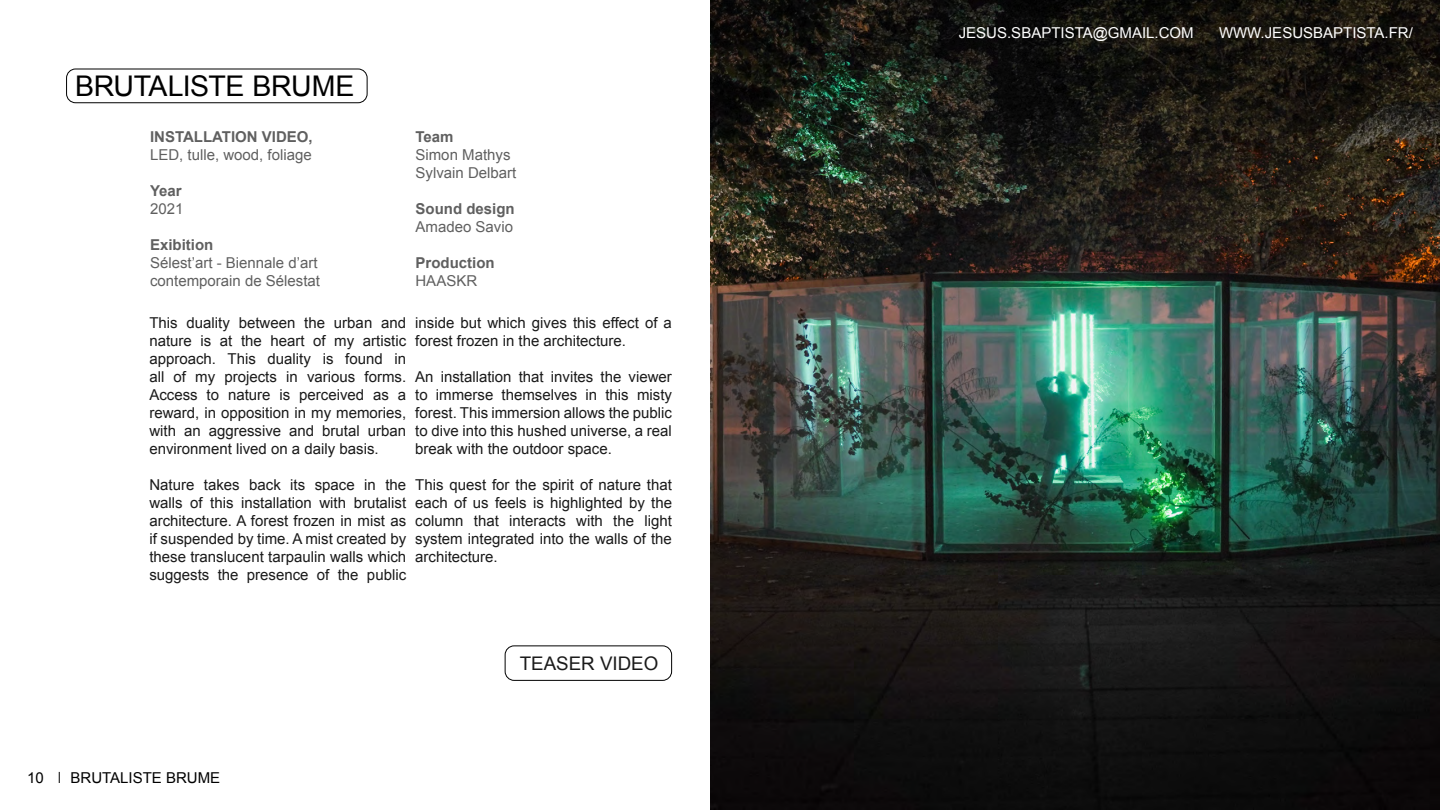
<style>
.page{position:relative;width:1440px;height:810px;background:#fff}
.page>*{position:absolute;margin:0;border:0;box-sizing:border-box;transform-origin:0 0}
.t1{font:28.5px "Arial";letter-spacing:-.015em;color:#000}
.t2{font:18.75px "Arial";color:#1a1a1a}
.t3{font:15px/18px "Arial";color:#1a1a1a;text-align:justify}
.t4{font:700 15px "Arial";color:#1a1a1a}
.t5{font:15px "Arial";color:#fff}
.t6{font:15px "Arial";color:#000}
</style>
<div class="page">
<img style="left:711px;top:0;width:729px;height:810px">
<div style="left:66px;top:69px;width:302px;height:34px;border:1px solid #000;border-radius:9px"></div>
<div style="left:505px;top:646px;width:167px;height:35px;border:1px solid #000;border-radius:9px"></div>
<p class="t1" style="left:75px;top:67px;width:281px">BRUTALISTE BRUME</p>
<p class="t4" style="left:150px;top:127px;width:164px">INSTALLATION VIDEO,</p>
<p class="t3" style="left:150px;top:146px;width:163px">LED, tulle, wood, foliage</p>
<p class="t4" style="left:150px;top:181px;width:33px">Year</p>
<p class="t3" style="left:150px;top:200px;width:35px">2021</p>
<p class="t4" style="left:150px;top:235px;width:65px">Exibition</p>
<p class="t3" style="left:150px;top:254px;width:172px">Sélest’art - Biennale d’art contemporain de Sélestat</p>
<p class="t4" style="left:416px;top:127px;width:40px">Team</p>
<p class="t3" style="left:416px;top:146px;width:102px">Simon Mathys<br>Sylvain Delbart</p>
<p class="t4" style="left:416px;top:199px;width:101px">Sound design</p>
<p class="t3" style="left:416px;top:218px;width:99px">Amadeo Savio</p>
<p class="t4" style="left:416px;top:253px;width:81px">Production</p>
<p class="t3" style="left:416px;top:272px;width:63px">HAASKR</p>
<p class="t3" style="left:149px;top:314px;width:258px">This duality between the urban and nature is at the heart of my artistic approach. This duality is found in all of my projects in various forms.<br>Access to nature is perceived as a reward, in opposition in my memories, with an aggressive and brutal urban environment lived on a daily basis.</p>
<p class="t3" style="left:149px;top:476px;width:258px">Nature takes back its space in the walls of this installation with brutalist architecture. A forest frozen in mist as if suspended by time. A mist created by these translucent tarpaulin walls which suggests the presence of the public</p>
<p class="t3" style="left:415px;top:314px;width:258px">inside but which gives this effect of a forest frozen in the architecture.</p>
<p class="t3" style="left:415px;top:368px;width:258px">An installation that invites the viewer to immerse themselves in this misty forest. This immersion allows the public to dive into this hushed universe, a real break with the outdoor space.</p>
<p class="t3" style="left:415px;top:476px;width:258px">This quest for the spirit of nature that each of us feels is highlighted by the column that interacts with the light system integrated into the walls of the architecture.</p>
<p class="t2" style="left:520px;top:651px;width:140px">TEASER VIDEO</p>
<p class="t6" style="left:27px;top:768px;width:18px">10</p>
<p class="t6" style="left:70px;top:768px;width:151px">BRUTALISTE BRUME</p>
<p class="t5" style="left:959px;top:23px;width:236px">JESUS.SBAPTISTA@GMAIL.COM</p>
<p class="t5" style="left:1219px;top:23px;width:195px">WWW.JESUSBAPTISTA.FR/</p>
</div>
